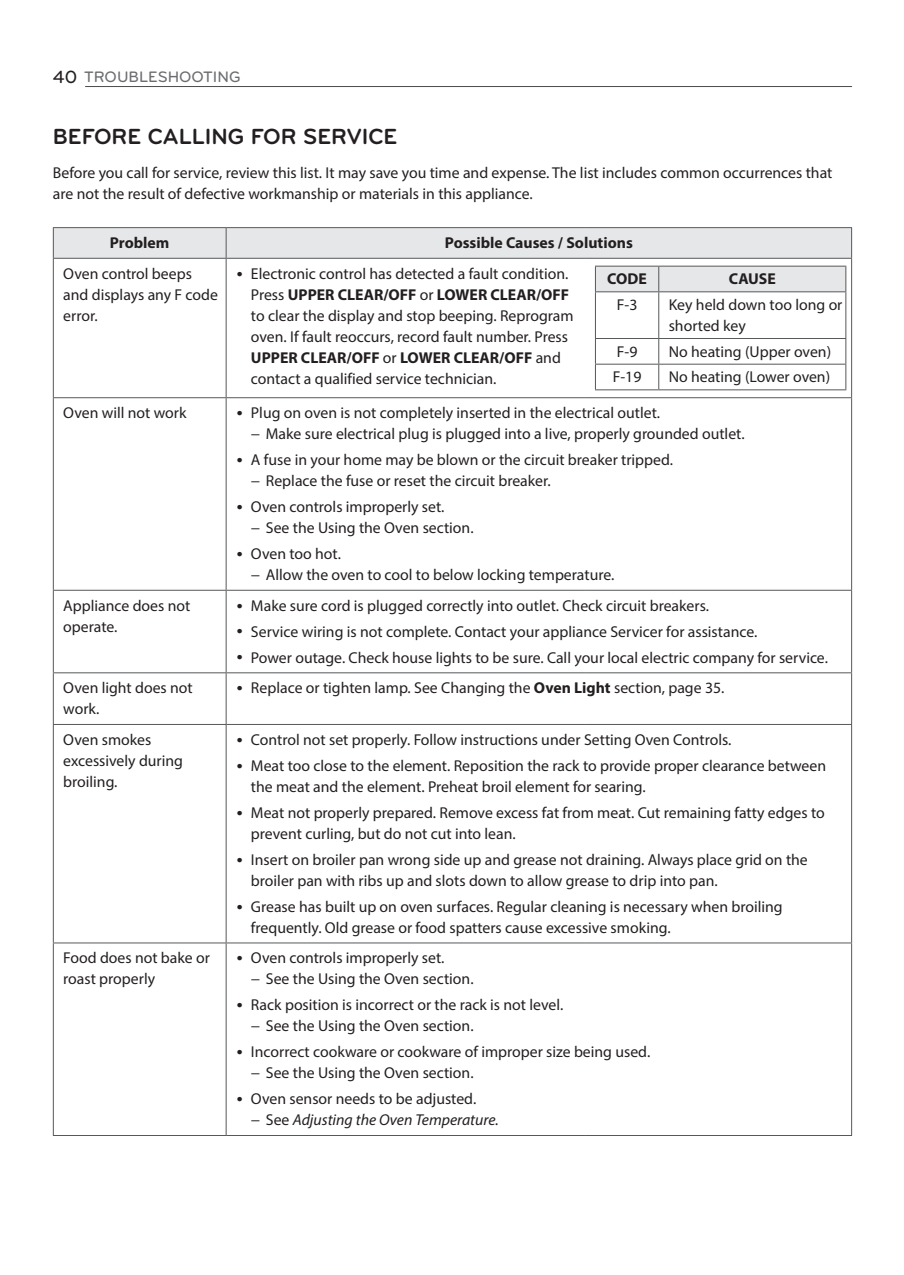
<style>
.page{position:relative;width:904px;height:1275px;background:#fff}
.page>*{position:absolute;margin:0;border:0;box-sizing:border-box;transform-origin:0 0}
.t1{font:700 22.75px "Bryant LG";color:#231f20}
.t2{font:15.75px/21px "Myriad Pro";color:#231f20}
.t3{font:700 15.75px "Myriad Pro";color:#231f20}
.t4{font:500 15.75px "Bryant LG";color:#6c6d70}
.s1{font-size:18.38px;color:#231f20}
.s2{font-weight:700}
.s3{font-style:italic}
</style>
<div class="page">
<hr style="left:85px;top:86px;width:767px;height:1px;background:#4b4c4d">
<div style="left:54px;top:228px;width:797px;height:30px;background:#e6e7e9"></div>
<hr style="left:53px;top:227px;width:173px;height:1px;background:#57585a">
<hr style="left:53px;top:228px;width:1px;height:30px;background:#57585a">
<hr style="left:226px;top:227px;width:359px;height:1px;background:#57585a">
<hr style="left:226px;top:228px;width:1px;height:30px;background:#57585a">
<hr style="left:585px;top:227px;width:267px;height:1px;background:#57585a">
<hr style="left:851px;top:228px;width:1px;height:30px;background:#57585a">
<hr style="left:53px;top:258px;width:173px;height:1px;background:#57585a">
<hr style="left:53px;top:259px;width:1px;height:138px;background:#57585a">
<hr style="left:226px;top:258px;width:359px;height:1px;background:#57585a">
<hr style="left:226px;top:259px;width:1px;height:138px;background:#57585a">
<hr style="left:585px;top:258px;width:267px;height:1px;background:#57585a">
<hr style="left:851px;top:259px;width:1px;height:138px;background:#57585a">
<hr style="left:53px;top:397px;width:173px;height:1px;background:#57585a">
<hr style="left:53px;top:398px;width:1px;height:192px;background:#57585a">
<hr style="left:226px;top:397px;width:359px;height:1px;background:#57585a">
<hr style="left:226px;top:398px;width:1px;height:192px;background:#57585a">
<hr style="left:585px;top:397px;width:267px;height:1px;background:#57585a">
<hr style="left:851px;top:398px;width:1px;height:192px;background:#57585a">
<hr style="left:53px;top:590px;width:173px;height:1px;background:#57585a">
<hr style="left:53px;top:591px;width:1px;height:81px;background:#57585a">
<hr style="left:226px;top:590px;width:359px;height:1px;background:#57585a">
<hr style="left:226px;top:591px;width:1px;height:81px;background:#57585a">
<hr style="left:585px;top:590px;width:267px;height:1px;background:#57585a">
<hr style="left:851px;top:591px;width:1px;height:81px;background:#57585a">
<hr style="left:53px;top:672px;width:173px;height:1px;background:#57585a">
<hr style="left:53px;top:673px;width:1px;height:51px;background:#57585a">
<hr style="left:226px;top:672px;width:359px;height:1px;background:#57585a">
<hr style="left:226px;top:673px;width:1px;height:51px;background:#57585a">
<hr style="left:585px;top:672px;width:267px;height:1px;background:#57585a">
<hr style="left:851px;top:673px;width:1px;height:51px;background:#57585a">
<hr style="left:53px;top:724px;width:173px;height:1px;background:#57585a">
<hr style="left:53px;top:725px;width:1px;height:217px;background:#57585a">
<hr style="left:226px;top:724px;width:359px;height:1px;background:#57585a">
<hr style="left:226px;top:725px;width:1px;height:217px;background:#57585a">
<hr style="left:585px;top:724px;width:267px;height:1px;background:#57585a">
<hr style="left:851px;top:725px;width:1px;height:217px;background:#57585a">
<hr style="left:53px;top:942px;width:173px;height:1px;background:#57585a">
<hr style="left:53px;top:943px;width:1px;height:192px;background:#57585a">
<hr style="left:226px;top:942px;width:359px;height:1px;background:#57585a">
<hr style="left:226px;top:943px;width:1px;height:192px;background:#57585a">
<hr style="left:585px;top:942px;width:267px;height:1px;background:#57585a">
<hr style="left:851px;top:943px;width:1px;height:192px;background:#57585a">
<hr style="left:53px;top:1135px;width:173px;height:1px;background:#57585a">
<hr style="left:226px;top:1135px;width:359px;height:1px;background:#57585a">
<hr style="left:585px;top:1135px;width:267px;height:1px;background:#57585a">
<div style="left:595px;top:266px;width:251px;height:25px;background:#e6e7e9"></div>
<hr style="left:595px;top:291px;width:63px;height:1px;background:#57585a">
<hr style="left:595px;top:292px;width:1px;height:46px;background:#57585a">
<hr style="left:658px;top:291px;width:188px;height:1px;background:#57585a">
<hr style="left:658px;top:292px;width:1px;height:46px;background:#57585a">
<hr style="left:845px;top:292px;width:1px;height:46px;background:#57585a">
<hr style="left:595px;top:338px;width:63px;height:1px;background:#57585a">
<hr style="left:658px;top:338px;width:188px;height:1px;background:#57585a">
<hr style="left:595px;top:364px;width:63px;height:1px;background:#57585a">
<svg style="left:595px;top:339px;width:1px;height:50px"></svg>
<hr style="left:658px;top:364px;width:188px;height:1px;background:#57585a">
<svg style="left:658px;top:339px;width:1px;height:50px"></svg>
<svg style="left:845px;top:339px;width:1px;height:50px"></svg>
<hr style="left:595px;top:389px;width:63px;height:1px;background:#57585a">
<hr style="left:658px;top:389px;width:188px;height:1px;background:#57585a">
<p class="t4" style="left:53px;top:67px;width:189px"><span class="s1">40</span> TROUBLESHOOTING</p>
<h1 class="t1" style="left:53px;top:122px;width:346px">BEFORE CALLING FOR SERVICE</h1>
<p class="t2" style="left:53px;top:162px;width:781px">Before you call for service, review this list. It may save you time and expense. The list includes common occurrences that are not the result of defective workmanship or materials in this appliance.</p>
<p class="t3" style="left:110px;top:233px;width:61px">Problem</p>
<p class="t3" style="left:445px;top:233px;width:189px">Possible Causes / Solutions</p>
<p class="t2" style="left:63px;top:263px;width:156px">Oven control beeps and displays any F code error.</p>
<p class="t2" style="left:251px;top:263px;width:324px;text-indent:-15px">• Electronic control has detected a fault condition.<br>Press <span class="s2">UPPER CLEAR/OFF</span> or <span class="s2">LOWER CLEAR/OFF </span>to clear the display and stop beeping. Reprogram oven. If fault reoccurs, record fault number. Press <span class="s2">UPPER CLEAR/OFF</span> or <span class="s2">LOWER CLEAR/OFF</span> and contact a qualified service technician.</p>
<p class="t3" style="left:607px;top:269px;width:41px">CODE</p>
<p class="t3" style="left:728px;top:269px;width:48px">CAUSE</p>
<p class="t2" style="left:616px;top:294px;width:22px">F-3</p>
<p class="t2" style="left:668px;top:294px;width:175px">Key held down too long or shorted key</p>
<p class="t2" style="left:616px;top:341px;width:22px">F-9</p>
<p class="t2" style="left:668px;top:341px;width:164px">No heating (Upper oven)</p>
<p class="t2" style="left:612px;top:366px;width:30px">F-19</p>
<p class="t2" style="left:668px;top:366px;width:163px">No heating (Lower oven)</p>
<p class="t2" style="left:63px;top:402px;width:125px">Oven will not work</p>
<p class="t2" style="left:251px;top:402px;width:495px;text-indent:-15px">• Plug on oven is not completely inserted in the electrical outlet.<br>− Make sure electrical plug is plugged into a live, properly grounded outlet.</p>
<p class="t2" style="left:251px;top:449px;width:423px;text-indent:-15px">• A fuse in your home may be blown or the circuit breaker tripped. − Replace the fuse or reset the circuit breaker.</p>
<p class="t2" style="left:251px;top:496px;width:224px;text-indent:-15px">• Oven controls improperly set.<br>− See the Using the Oven section.</p>
<p class="t2" style="left:251px;top:543px;width:365px;text-indent:-15px">• Oven too hot.<br>− Allow the oven to cool to below locking temperature.</p>
<p class="t2" style="left:63px;top:595px;width:129px">Appliance does not operate.</p>
<p class="t2" style="left:236px;top:595px;width:474px">• Make sure cord is plugged correctly into outlet. Check circuit breakers.</p>
<p class="t2" style="left:236px;top:621px;width:522px">• Service wiring is not complete. Contact your appliance Servicer for assistance.</p>
<p class="t2" style="left:236px;top:647px;width:593px">• Power outage. Check house lights to be sure. Call your local electric company for service.</p>
<p class="t2" style="left:63px;top:677px;width:131px">Oven light does not work.</p>
<p class="t2" style="left:236px;top:677px;width:490px">• Replace or tighten lamp. See Changing the <span class="s2">Oven Light</span> section, page 35.</p>
<p class="t2" style="left:63px;top:729px;width:121px">Oven smokes excessively during broiling.</p>
<p class="t2" style="left:236px;top:729px;width:497px">• Control not set properly. Follow instructions under Setting Oven Controls.</p>
<p class="t2" style="left:251px;top:755px;width:576px;text-indent:-15px">• Meat too close to the element. Reposition the rack to provide proper clearance between the meat and the element. Preheat broil element for searing.</p>
<p class="t2" style="left:251px;top:802px;width:575px;text-indent:-15px">• Meat not properly prepared. Remove excess fat from meat. Cut remaining fatty edges to prevent curling, but do not cut into lean.</p>
<p class="t2" style="left:251px;top:849px;width:558px;text-indent:-15px">• Insert on broiler pan wrong side up and grease not draining. Always place grid on the broiler pan with ribs up and slots down to allow grease to drip into pan.</p>
<p class="t2" style="left:251px;top:896px;width:533px;text-indent:-15px">• Grease has built up on oven surfaces. Regular cleaning is necessary when broiling frequently. Old grease or food spatters cause excessive smoking.</p>
<p class="t2" style="left:63px;top:947px;width:148px">Food does not bake or roast properly</p>
<p class="t2" style="left:251px;top:947px;width:224px;text-indent:-15px">• Oven controls improperly set.<br>− See the Using the Oven section.</p>
<p class="t2" style="left:251px;top:994px;width:314px;text-indent:-15px">• Rack position is incorrect or the rack is not level. − See the Using the Oven section.</p>
<p class="t2" style="left:251px;top:1041px;width:401px;text-indent:-15px">• Incorrect cookware or cookware of improper size being used. − See the Using the Oven section.</p>
<p class="t2" style="left:251px;top:1088px;width:249px;text-indent:-15px">• Oven sensor needs to be adjusted.<br>− See <span class="s3">Adjusting the Oven Temperature.</span></p>
</div>
